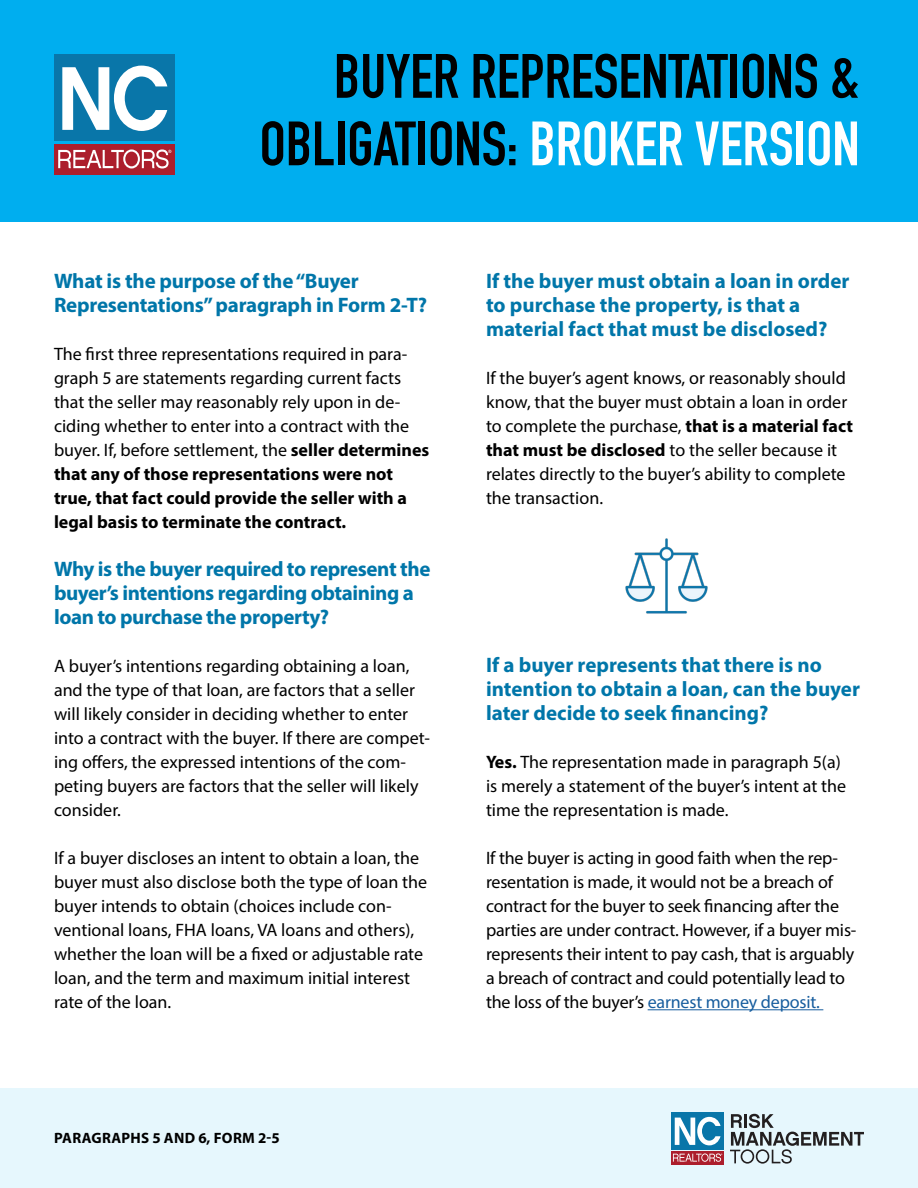
<style>
.page{position:relative;width:918px;height:1188px;background:#fff}
.page>*{position:absolute;margin:0;border:0;box-sizing:border-box;transform-origin:0 0}
.t1{font:700 61.5px/67.5px "DIN Condensed";color:#000;text-align:right}
.Question{font:700 21px/24px "Myriad Pro";letter-spacing:-.01em;color:#0076a9}
.Answer{font:18px/24px "Myriad Pro";color:#000}
.t2{font:700 15px "Myriad Pro";letter-spacing:.02em;color:#000}
.s1{color:#fff}
.s2{font-weight:700}
.s3{color:#175d9e}
</style>
<div class="page">
<div style="left:0;top:0;width:918px;height:222px;background:#00aeef"></div>
<div style="left:54px;top:54px;width:120px;height:87px;background:#0976a9"></div>
<div style="left:54px;top:144px;width:120px;height:31px;background:#ac1e2c"></div>
<svg style="left:62px;top:66px;width:105px;height:65px"></svg>
<svg style="left:58px;top:149px;width:113px;height:19px"></svg>
<div style="left:0;top:1088px;width:918px;height:100px;background:#e6f7fd"></div>
<div style="left:671px;top:1112px;width:53px;height:38px;background:#0976a9"></div>
<div style="left:671px;top:1151px;width:53px;height:13px;background:#ac1e2c"></div>
<svg style="left:675px;top:1117px;width:46px;height:28px"></svg>
<svg style="left:673px;top:1153px;width:49px;height:9px"></svg>
<svg style="left:730px;top:1114px;width:134px;height:50px"></svg>
<hr style="left:648px;top:1009px;width:175px;height:1px;background:#175d9e">
<img style="left:625px;top:538px;width:83px;height:76px">
<p class="t1" style="left:260px;top:42px;width:602px">BUYER REPRESENTATIONS &amp;<br>OBLIGATIONS: <span class="s1">BROKER VERSION</span></p>
<p class="Question" style="left:54px;top:268px;width:375px">What is the purpose of the “Buyer<br>Representations” paragraph in Form 2-T?</p>
<p class="Answer" style="left:54px;top:342px;width:377px">The first three representations required in para&shy;graph 5 are statements regarding current facts that the seller may reasonably rely upon in de&shy;ciding whether to enter into a contract with the buyer. If, before settlement, the <span class="s2">seller determines that any of those representations were not true, that fact could provide the seller with a legal basis to terminate the contract.</span></p>
<p class="Question" style="left:54px;top:556px;width:378px">Why is the buyer required to represent the buyer’s intentions regarding obtaining a loan to purchase the property?</p>
<p class="Answer" style="left:54px;top:654px;width:378px">A buyer’s intentions regarding obtaining a loan, and the type of that loan, are factors that a seller will likely consider in deciding whether to enter into a contract with the buyer. If there are compet&shy;ing offers, the expressed intentions of the com&shy;peting buyers are factors that the seller will likely consider.</p>
<p class="Answer" style="left:54px;top:846px;width:375px">If a buyer discloses an intent to obtain a loan, the buyer must also disclose both the type of loan the buyer intends to obtain (choices include con&shy;ventional loans, FHA loans, VA loans and others), whether the loan will be a fixed or adjustable rate loan, and the term and maximum initial interest rate of the loan.</p>
<p class="t2" style="left:54px;top:1129px;width:227px">PARAGRAPHS 5 AND 6, FORM 2-5</p>
<p class="Question" style="left:486px;top:268px;width:365px">If the buyer must obtain a loan in order to purchase the property, is that a material fact that must be disclosed?</p>
<p class="Answer" style="left:486px;top:366px;width:369px">If the buyer’s agent knows, or reasonably should know, that the buyer must obtain a loan in order to complete the purchase, <span class="s2">that is a material fact that must be disclosed</span> to the seller because it relates directly to the buyer’s ability to complete the transaction.</p>
<p class="Question" style="left:486px;top:652px;width:376px">If a buyer represents that there is no intention to obtain a loan, can the buyer later decide to seek financing?</p>
<p class="Answer" style="left:486px;top:750px;width:362px"><span class="s2">Yes.</span> The representation made in paragraph 5(a) is merely a statement of the buyer’s intent at the time the representation is made.</p>
<p class="Answer" style="left:486px;top:846px;width:372px">If the buyer is acting in good faith when the rep&shy;resentation is made, it would not be a breach of contract for the buyer to seek financing after the parties are under contract. However, if a buyer mis&shy;represents their intent to pay cash, that is arguably a breach of contract and could potentially lead to the loss of the buyer’s <span class="s3">earnest money deposit.</span></p>
</div>
